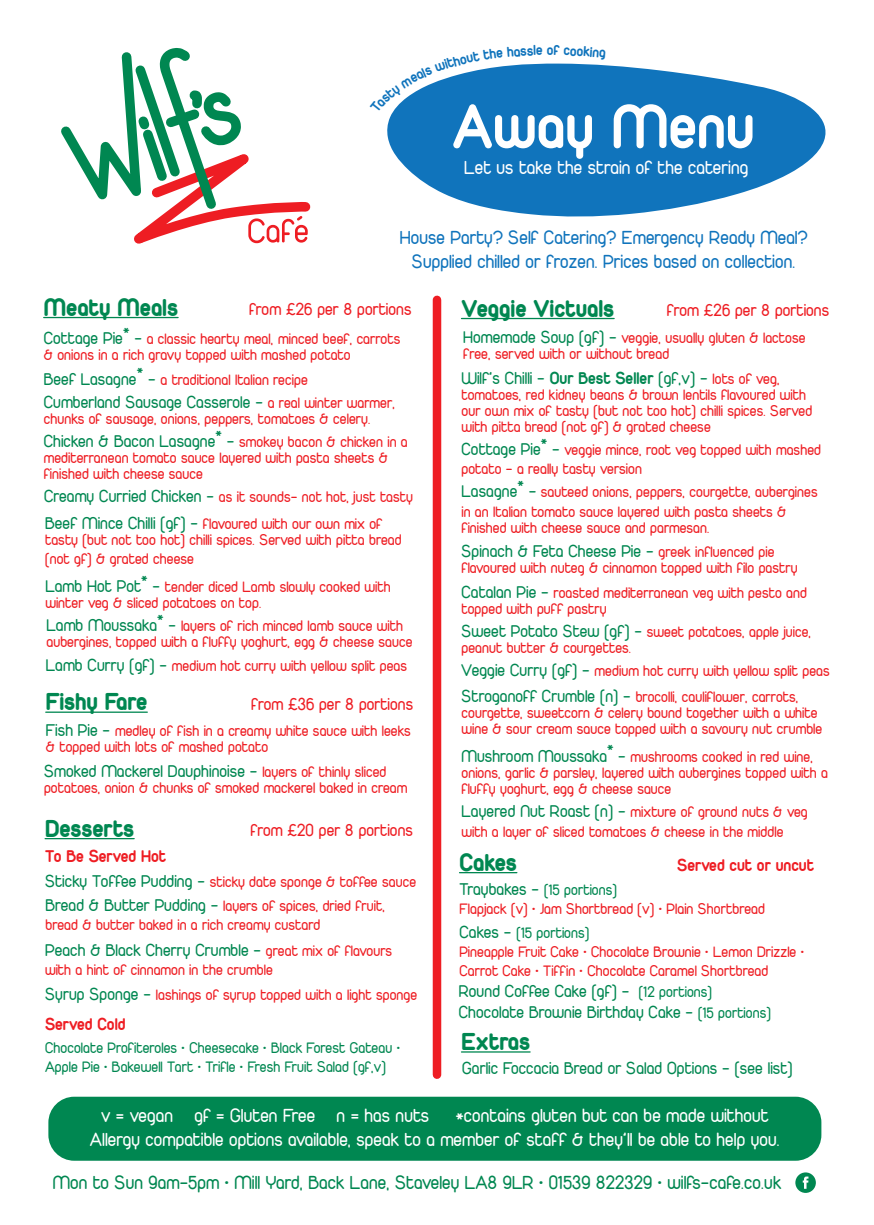
<style>
.page{position:relative;width:874px;height:1225px;background:#fff}
.page>*{position:absolute;margin:0;border:0;box-sizing:border-box;transform-origin:0 0}
.t1{font:700 66px "Duepuntozero";color:#fff}
.t2{font:800 26px "Duepuntozero";color:#008751}
.t3{font:20px/24px "Duepuntozero";color:#fff}
.t4{font:20px/24px "Duepuntozero";color:#1074bc;text-align:center}
.t5{font:20px "Duepuntozero";color:#008751}
.t6{font:18px/20.8px "Duepuntozero";color:#008751}
.t7{font:18px "Duepuntozero";color:#ee1d23}
.t8{font:700 18px "Duepuntozero";color:#ee1d23}
.t9{font:16.4px "Duepuntozero";color:#008751}
.t10{font:16px/16px "Duepuntozero";color:#ee1d23}
.t11{font:16px/19.2px "Duepuntozero";color:#008751}
.t12{font:700 15.4px "Duepuntozero";color:#1074bc}
.s1{font-size:18px;color:#008751}
.s2{font-size:16px;color:#ee1d23}
.s3{font-weight:700}
.s4{color:#008751}
.s5{font-size:16px}
</style>
<div class="page">
<div style="left:48px;top:1096px;width:773px;height:64px;background:#008751;border-radius:26px"></div>
<svg style="left:387px;top:63px;width:439px;height:154px;fill:#1074bc"></svg>
<div style="left:432px;top:300px;width:9px;height:774px;background:#ee1d23"></div>
<div style="left:795px;top:1172px;width:20px;height:21px;background:#008751;border-radius:50%"></div>
<svg style="left:802px;top:1176px;width:6px;height:12px"></svg>
<hr style="left:44px;top:317px;width:134px;height:1px;background:#008751">
<svg style="left:61px;top:48px;width:250px;height:196px"></svg>
<hr style="left:461px;top:318px;width:152px;height:1px;background:#008751">
<hr style="left:45px;top:838px;width:89px;height:1px;background:#008751">
<hr style="left:459px;top:872px;width:57px;height:1px;background:#008751">
<hr style="left:461px;top:1051px;width:69px;height:1px;background:#008751">
<hr style="left:46px;top:711px;width:101px;height:2px;background:#008751">
<svg style="left:387px;top:63px;width:155px;height:50px"></svg>
<p class="t12" style="left:546px;top:42px;width:8px">o</p>
<h1 class="t1" style="left:452px;top:90px;width:303px">Away Menu</h1>
<p class="t3" style="left:464px;top:155px;width:285px">Let us take the strain of the catering</p>
<p class="t4" style="left:399px;top:226px;width:409px">House Party? Self Catering? Emergency Ready Meal?<br>Supplied chilled or frozen. Prices based on collection.</p>
<h2 class="t2" style="left:44px;top:292px;width:136px">Meaty Meals</h2>
<p class="t7" style="left:249px;top:300px;width:164px">from £26 per 8 portions</p>
<p class="t6" style="left:44px;top:328px;width:81px">Cottage Pie</p>
<p class="t9" style="left:123px;top:321px;width:8px">*</p>
<p class="t10" style="left:44px;top:331px;width:358px;text-indent:91px"><span class="s1">-</span> a classic hearty meal, minced beef, carrots &amp; onions in a rich gravy topped with mashed potato</p>
<p class="t9" style="left:137px;top:361px;width:8px">*</p>
<p class="t6" style="left:44px;top:369px;width:94px">Beef Lasagne</p>
<p class="t10" style="left:148px;top:372px;width:161px"><span class="s1">-</span> a traditional Italian recipe</p>
<p class="t6" style="left:44px;top:392px;width:352px">Cumberland Sausage Casserole - <span class="s2">a real winter warmer,</span></p>
<p class="t10" style="left:44px;top:411px;width:328px">chunks of sausage, onions, peppers, tomatoes &amp; celery.</p>
<p class="t9" style="left:215px;top:424px;width:8px">*</p>
<p class="t10" style="left:44px;top:434px;width:365px;text-indent:183px"><span class="s1">-</span> smokey bacon &amp; chicken in a mediterranean tomato sauce layered with pasta sheets &amp; finished with cheese sauce</p>
<p class="t6" style="left:44px;top:431px;width:173px">Chicken &amp; Bacon Lasagne</p>
<p class="t10" style="left:44px;top:484px;width:370px;line-height:26.8px"><span class="s1">Creamy Curried Chicken -</span> as it sounds- not hot, just tasty<br><span class="s1">Beef Mince Chilli (gf) -</span> flavoured with our own mix of</p>
<p class="t10" style="left:45px;top:530px;width:358px;line-height:19.2px">tasty (but not too hot) chilli spices. Served with pitta bread (not gf) &amp; grated cheese</p>
<p class="t9" style="left:141px;top:568px;width:8px">*</p>
<p class="t10" style="left:45px;top:579px;width:346px;text-indent:107px"><span class="s1">-</span> tender diced Lamb slowly cooked with winter veg &amp; sliced potatoes on top.</p>
<p class="t6" style="left:45px;top:576px;width:97px">Lamb Hot Pot</p>
<p class="t9" style="left:157px;top:608px;width:8px">*</p>
<p class="t10" style="left:46px;top:618px;width:367px;text-indent:122px"><span class="s1">-</span> layers of rich minced lamb sauce with aubergines, topped with a fluffy yoghurt, egg &amp; cheese sauce</p>
<p class="t6" style="left:46px;top:615px;width:112px">Lamb Moussaka</p>
<p class="t10" style="left:46px;top:658px;width:363px"><span class="s1">Lamb Curry (gf) -</span> medium hot curry with yellow split peas</p>
<h2 class="t2" style="left:46px;top:687px;width:103px">Fishy Fare</h2>
<p class="t7" style="left:251px;top:694px;width:164px">from £36 per 8 portions</p>
<p class="t10" style="left:46px;top:723px;width:366px"><span class="s1">Fish Pie -</span> medley of fish in a creamy white sauce with leeks &amp; topped with lots of mashed potato</p>
<p class="t6" style="left:44px;top:761px;width:344px">Smoked Mackerel Dauphinoise - <span class="s2">layers of thinly sliced</span></p>
<p class="t10" style="left:44px;top:780px;width:365px">potatoes, onion &amp; chunks of smoked mackerel baked in cream</p>
<h2 class="t2" style="left:461px;top:293px;width:154px">Veggie Victuals</h2>
<p class="t7" style="left:666px;top:301px;width:164px">from £26 per 8 portions</p>
<p class="t10" style="left:463px;top:330px;width:344px"><span class="s1">Homemade Soup (gf) -</span> veggie, usually gluten &amp; lactose free, served with or without bread</p>
<p class="t6" style="left:461px;top:368px;width:319px">Wilf’s Chilli - <span class="s3">Our Best Seller</span> (gf,v) - <span class="s2">lots of veg,</span></p>
<p class="t10" style="left:461px;top:387px;width:352px">tomatoes, red kidney beans &amp; brown lentils flavoured with our own mix of tasty (but not too hot) chilli spices. Served with pitta bread (not gf) &amp; grated cheese</p>
<p class="t9" style="left:540px;top:431px;width:8px">*</p>
<p class="t10" style="left:461px;top:440px;width:361px;line-height:19.2px;text-indent:91px"><span class="s1">-</span> veggie mince, root veg topped with mashed potato - a really tasty version</p>
<p class="t6" style="left:461px;top:439px;width:81px">Cottage Pie</p>
<p class="t9" style="left:517px;top:474px;width:8px">*</p>
<p class="t10" style="left:461px;top:483px;width:357px;line-height:19.2px;text-indent:67px"><span class="s1">-</span> sauteed onions, peppers, courgette, aubergines in an Italian tomato sauce layered with pasta sheets &amp;</p>
<p class="t10" style="left:461px;top:520px;width:249px">finished with cheese sauce and parmesan.</p>
<p class="t6" style="left:461px;top:481px;width:57px">Lasagne</p>
<p class="t6" style="left:461px;top:541px;width:314px">Spinach &amp; Feta Cheese Pie - <span class="s2">greek influenced pie</span></p>
<p class="t10" style="left:461px;top:556px;width:347px;line-height:25.2px">flavoured with nuteg &amp; cinnamon topped with filo pastry<br><span class="s1">Catalan Pie -</span> roasted mediterranean veg with pesto and</p>
<p class="t10" style="left:461px;top:598px;width:351px;line-height:22.6px">topped with puff pastry<br><span class="s1">Sweet Potato Stew (gf) -</span> sweet potatoes, apple juice,</p>
<p class="t10" style="left:461px;top:640px;width:171px">peanut butter &amp; courgettes.</p>
<p class="t10" style="left:461px;top:663px;width:370px"><span class="s1">Veggie Curry (gf) -</span> medium hot curry with yellow split peas</p>
<p class="t10" style="left:461px;top:689px;width:362px"><span class="s1">Stroganoff Crumble (n) -</span> brocolli, cauliflower, carrots, courgette, sweetcorn &amp; celery bound together with a white wine &amp; sour cream sauce topped with a savoury nut crumble</p>
<p class="t9" style="left:607px;top:738px;width:8px">*</p>
<p class="t10" style="left:461px;top:748px;width:368px;text-indent:156px"><span class="s1">-</span> mushrooms cooked in red wine, onions, garlic &amp; parsley, layered with aubergines topped with a fluffy yoghurt, egg &amp; cheese sauce</p>
<p class="t6" style="left:461px;top:745px;width:147px">Mushroom Moussaka</p>
<p class="t10" style="left:461px;top:804px;width:348px"><span class="s1">Layered Nut Roast (n) -</span> mixture of ground nuts &amp; veg</p>
<h2 class="t2" style="left:45px;top:813px;width:90px">Desserts</h2>
<p class="t7" style="left:250px;top:821px;width:164px">from £20 per 8 portions</p>
<p class="t10" style="left:461px;top:824px;width:323px">with a layer of sliced tomatoes &amp; cheese in the middle</p>
<p class="t10" style="left:45px;top:870px;width:372px;line-height:23.8px"><span class="s1">Sticky Toffee Pudding -</span> sticky date sponge &amp; toffee sauce<br><span class="s1">Bread &amp; Butter Pudding -</span> layers of spices, dried fruit,</p>
<p class="t10" style="left:45px;top:917px;width:276px">bread &amp; butter baked in a rich creamy custard</p>
<p class="t6" style="left:45px;top:940px;width:348px">Peach &amp; Black Cherry Crumble - <span class="s2">great mix of flavours</span></p>
<p class="t10" style="left:45px;top:958px;width:373px;line-height:24.6px">with a hint of cinnamon in the crumble<br><span class="s1">Syrup Sponge -</span> lashings of syrup topped with a light sponge</p>
<p class="t8" style="left:45px;top:846px;width:122px">To Be Served Hot</p>
<h2 class="t2" style="left:459px;top:847px;width:59px">Cakes</h2>
<p class="t10" style="left:459px;top:880px;width:307px;line-height:19.2px"><span class="s1">Traybakes -</span> <span class="s4">(15 portions)<br></span>Flapjack (v) • Jam Shortbread (v) • Plain Shortbread</p>
<p class="t10" style="left:459px;top:923px;width:346px;line-height:19.2px"><span class="s1">Cakes -</span> <span class="s4">(15 portions)<br></span>Pineapple Fruit Cake • Chocolate Brownie • Lemon Drizzle •<br>Carrot Cake • Tiffin • Chocolate Caramel Shortbread</p>
<p class="t6" style="left:458px;top:981px;width:314px">Round Coffee Cake (gf) - <span class="s5">(12 portions)<br></span>Chocolate Brownie Birthday Cake - <span class="s5">(15 portions)</span></p>
<h2 class="t2" style="left:461px;top:1026px;width:70px">Extras</h2>
<p class="t6" style="left:462px;top:1057px;width:332px">Garlic Foccacia Bread or Salad Options - (see list)</p>
<p class="t8" style="left:676px;top:854px;width:138px">Served cut or uncut</p>
<p class="t8" style="left:45px;top:1014px;width:82px">Served Cold</p>
<p class="t11" style="left:45px;top:1038px;width:356px">Chocolate Profiteroles • Cheesecake • Black Forest Gateau •<br>Apple Pie • Bakewell Tart • Trifle • Fresh Fruit Salad (gf,v)</p>
<p class="t3" style="left:101px;top:1103px;width:329px">v = vegan gf = Gluten Free n = has nuts</p>
<p class="t3" style="left:90px;top:1103px;width:691px;text-indent:366px">*contains gluten but can be made without<br>Allergy compatible options available, speak to a member of staff &amp; they’ll be able to help you.</p>
<p class="t5" style="left:53px;top:1171px;width:729px">Mon to Sun 9am-5pm • Mill Yard, Back Lane, Staveley LA8 9LR • 01539 822329 • wilfs-cafe.co.uk</p>
</div>
